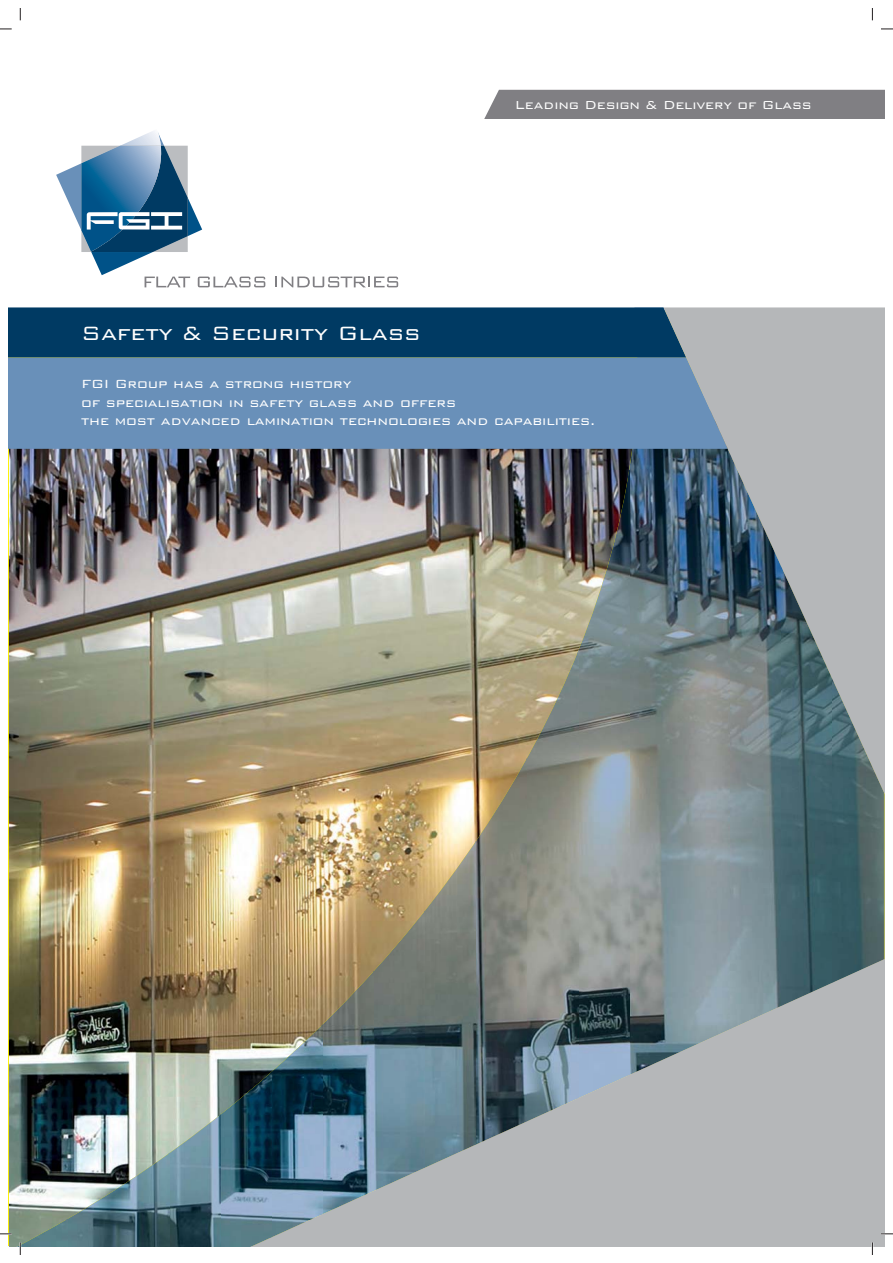
<style>
.page{position:relative;width:893px;height:1263px;background:#fff}
.page>*{position:absolute;margin:0;border:0;box-sizing:border-box;transform-origin:0 0}
.t1{font:300 25.8px "Bank Gothic";letter-spacing:-.01em;color:#fff}
.t2{font:300 15.75px/18.9px "Bank Gothic";letter-spacing:-.01em;color:#fff}
.t3{font:300 15.45px "Bank Gothic";letter-spacing:-.01em;color:#fff}
</style>
<div class="page">
<img style="left:8px;top:449px;width:620px;height:797px">
<img style="left:628px;top:449px;width:103px;height:506px">
<img style="left:577px;top:470px;width:52px;height:485px">
<img style="left:731px;top:812px;width:51px;height:143px">
<img style="left:782px;top:812px;width:51px;height:143px">
<img style="left:526px;top:644px;width:52px;height:311px">
<img style="left:833px;top:812px;width:51px;height:143px">
<img style="left:475px;top:745px;width:52px;height:210px">
<img style="left:424px;top:841px;width:52px;height:114px">
<img style="left:373px;top:895px;width:52px;height:60px">
<img style="left:220px;top:1071px;width:15px;height:175px">
<img style="left:169px;top:1114px;width:51px;height:132px">
<img style="left:67px;top:1147px;width:102px;height:99px">
<img style="left:18px;top:1219px;width:49px;height:27px">
<svg style="left:56px;top:131px;width:209px;height:156px"></svg>
<svg style="left:276px;top:277px;width:122px;height:10px"></svg>
<div style="left:8px;top:307px;width:655px;height:51px;background:#003a63"></div>
<div style="left:8px;top:358px;width:655px;height:91px;background:#6990b9"></div>
<div style="left:484px;top:90px;width:400px;height:29px;background:#807f83"></div>
<svg style="left:663px;top:307px;width:221px;height:505px;background:#869299"></svg>
<svg style="left:235px;top:955px;width:649px;height:291px;background:#8c969a"></svg>
<svg style="left:0;top:28px;width:12px;height:2px"></svg>
<svg style="left:881px;top:28px;width:12px;height:2px"></svg>
<svg style="left:0;top:1233px;width:12px;height:2px"></svg>
<svg style="left:881px;top:1233px;width:12px;height:2px"></svg>
<svg style="left:19px;top:9px;width:2px;height:11px"></svg>
<svg style="left:19px;top:1242px;width:2px;height:12px"></svg>
<svg style="left:871px;top:9px;width:2px;height:11px"></svg>
<svg style="left:871px;top:1242px;width:2px;height:12px"></svg>
<p class="t3" style="left:515px;top:96px;width:298px">Leading Design &amp; Delivery of Glass</p>
<h1 class="t1" style="left:81px;top:320px;width:341px">Safety &amp; Security Glass</h1>
<p class="t2" style="left:81px;top:374px;width:516px">FGI Group has a strong history<br>of specialisation in safety glass and offers<br>the most advanced lamination technologies and capabilities.</p>
</div>
